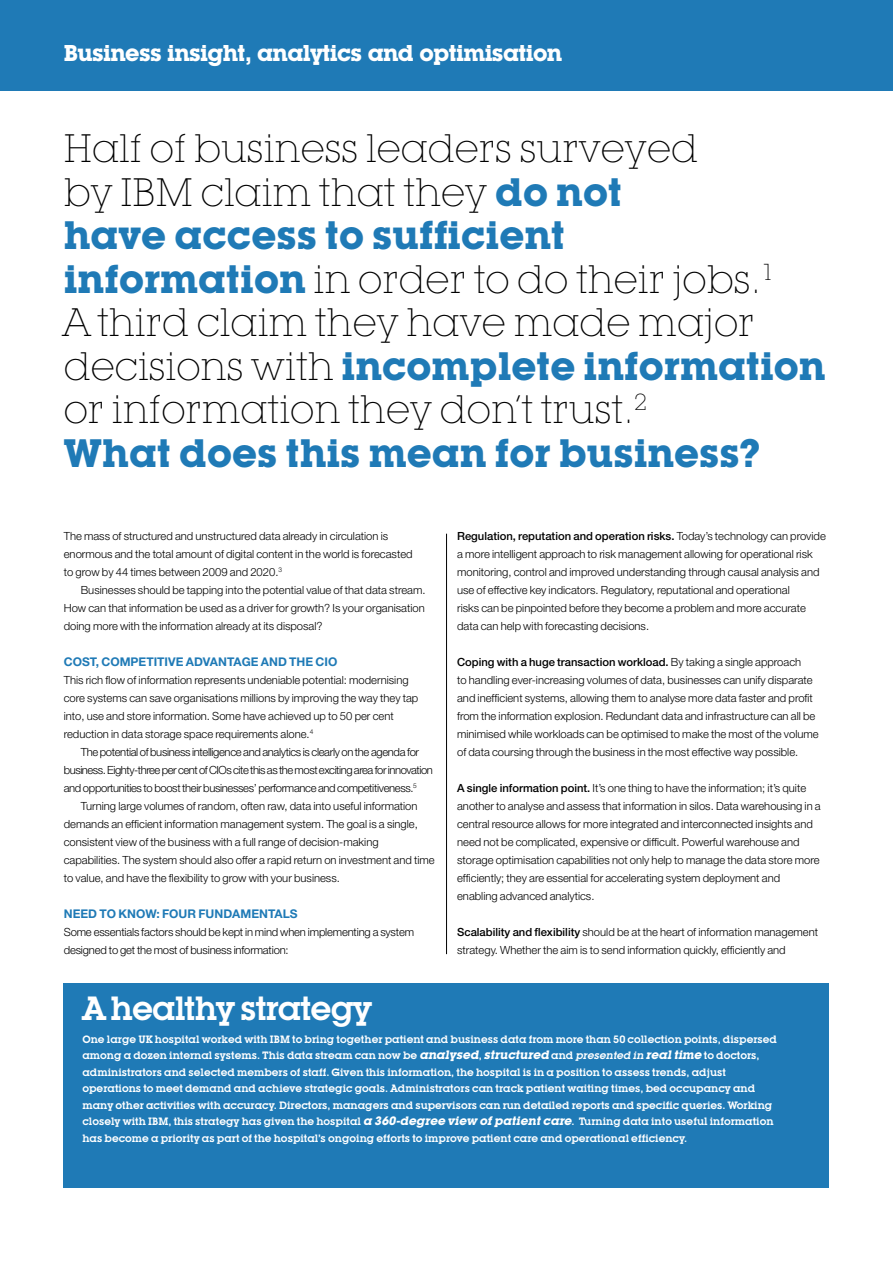
<style>
.page{position:relative;width:893px;height:1263px;background:#fff}
.page>*{position:absolute;margin:0;border:0;box-sizing:border-box;transform-origin:0 0}
.t1{font:300 39px/43.5px "Lubalin Graph IT Cby BT Xtra";color:#000}
.t2{font:700 39px "Lubalin Graph IT Cby BT";color:#1f7ab6}
.t3{font:600 33px "Lubalin Graph IT Cby BT";letter-spacing:-.03em;color:#fff}
.t4{font:700 22.5px "Lubalin Graph IT Cby BT";letter-spacing:-.03em;color:#fff}
.t5{font:700 12px "Helvetica Neue";color:#1f7ab6}
.t6{font:300 11.25px/18px "Helvetica Neue";color:#000}
.t7{font:300 11.25px/18px "Helvetica Neue";letter-spacing:-.03em;color:#000}
.t8{font:600 10.5px/16.5px "Lubalin Graph IT Cby BT";color:#fff}
.s1{font-family:"Lubalin Graph IT Cby BT";font-weight:700;color:#1f7ab6}
.s2{font-family:"Lubalin Graph IT Cby BT Xtra";font-weight:300;color:#000}
.s3{font-weight:500}
.s4{font-weight:700;font-style:italic;font-size:12px}
.s5{font-style:italic}
</style>
<div class="page">
<div style="left:64px;top:983px;width:765px;height:204px;background:#1f7ab6"></div>
<hr style="left:446px;top:534px;width:1px;height:420px;background:#000">
<div style="left:0;top:0;width:893px;height:90px;background:#1f7ab6"></div>
<h3 class="t4" style="left:64px;top:39px;width:500px">Business insight, analytics and optimisation</h3>
<h1 class="t1" style="left:64px;top:126px;width:636px">Half of business leaders surveyed by IBM claim that they <span class="s1">do not</span></h1>
<h1 class="t2" style="left:64px;top:212px;width:503px">have access to sufficient</h1>
<h1 class="t1" style="left:64px;top:257px;width:712px"><span class="s1">information</span> in order to do their jobs.<sup>1<br></sup>A third claim they have made major</h1>
<h1 class="t2" style="left:64px;top:342px;width:763px"><span class="s2">decisions with</span> incomplete information</h1>
<h1 class="t1" style="left:64px;top:387px;width:585px">or information they don’t trust.<sup>2</sup></h1>
<h1 class="t2" style="left:64px;top:429px;width:698px">What does this mean for business?</h1>
<p class="t6" style="left:64px;top:527px;width:350px">The mass of structured and unstructured data already in circulation is enormous and the total amount of digital content in the world is forecasted to grow by 44 times between 2009 and 2020.<sup>3</sup></p>
<p class="t6" style="left:64px;top:581px;width:363px;text-align:justify;text-indent:17px">Businesses should be tapping into the potential value of that data stream.<br>How can that information be used as a driver for growth? Is your organisation doing more with the information already at its disposal?</p>
<p class="t5" style="left:64px;top:654px;width:275px">COST, COMPETITIVE ADVANTAGE AND THE CIO</p>
<p class="t6" style="left:64px;top:671px;width:356px">This rich flow of information represents undeniable potential: modernising core systems can save organisations millions by improving the way they tap into, use and store information. Some have achieved up to 50 per cent reduction in data storage space requirements alone.<sup>4</sup></p>
<p class="t7" style="left:64px;top:743px;width:371px;text-indent:17px">The potential of business intelligence and analytics is clearly on the agenda for business. Eighty-three per cent of CIOs cite this as the most exciting area for innovation and opportunities to boost their businesses’ performance and competitiveness.<sup>5</sup></p>
<p class="t6" style="left:64px;top:797px;width:372px;text-indent:17px">Turning large volumes of random, often raw, data into useful information demands an efficient information management system. The goal is a single, consistent view of the business with a full range of decision-making capabilities. The system should also offer a rapid return on investment and time to value, and have the flexibility to grow with your business.</p>
<p class="t5" style="left:64px;top:906px;width:10px">NEED</p>
<p class="t5" style="left:99px;top:906px;width:125px">TO KNOW: FOUR FUNDAMENTA</p>
<p class="t5" style="left:283px;top:906px;width:15px">LS</p>
<p class="t6" style="left:64px;top:923px;width:352px">Some essentials factors should be kept in mind when implementing a system designed to get the most of business information:</p>
<p class="t6" style="left:457px;top:527px;width:370px"><span class="s3">Regulation, reputation and operation risks.</span> Today’s technology can provide a more intelligent approach to risk management allowing for operational risk monitoring, control and improved understanding through causal analysis and use of effective key indicators. Regulatory, reputational and operational<br>risks can be pinpointed before they become a problem and more accurate data can help with forecasting decisions.</p>
<p class="t6" style="left:457px;top:653px;width:363px"><span class="s3">Coping with a huge transaction workload.</span> By taking a single approach<br>to handling ever-increasing volumes of data, businesses can unify disparate and inefficient systems, allowing them to analyse more data faster and profit from the information explosion. Redundant data and infrastructure can all be minimised while workloads can be optimised to make the most of the volume of data coursing through the business in the most effective way possible.</p>
<p class="t6" style="left:457px;top:779px;width:365px"><span class="s3">A single information point.</span> It’s one thing to have the information; it’s quite another to analyse and assess that information in silos. Data warehousing in a central resource allows for more integrated and interconnected insights and need not be complicated, expensive or difficult. Powerful warehouse and storage optimisation capabilities not only help to manage the data store more efficiently; they are essential for accelerating system deployment and enabling advanced analytics.</p>
<p class="t6" style="left:457px;top:923px;width:362px"><span class="s3">Scalability and flexibility</span> should be at the heart of information management strategy. Whether the aim is to send information quickly, efficiently and</p>
<h2 class="t3" style="left:82px;top:988px;width:291px">A healthy strategy</h2>
<p class="t8" style="left:82px;top:1031px;width:696px">One large UK hospital worked with IBM to bring together patient and business data from more than 50 collection points, dispersed among a dozen internal systems. This data stream can now be <span class="s4">analysed</span>, <span class="s4">structured</span> and <span class="s5">presented in</span> <span class="s4">realtime</span> to doctors, administrators and selected members of staff. Given this information, the hospital is in a position to assess trends, adjust operations to meet demand and achieve strategic goals. Administrators can track patient waiting times, bed occupancy and many other activities with accuracy. Directors, managers and supervisors can run detailed reports and specific queries. Working closely with IBM, this strategy has given the hospital <span class="s4">a 360-degree view ofpatientcare</span>. Turning data into useful information has become a priority as part of the hospital’s ongoing efforts to improve patient care and operational efficiency.</p>
</div>
